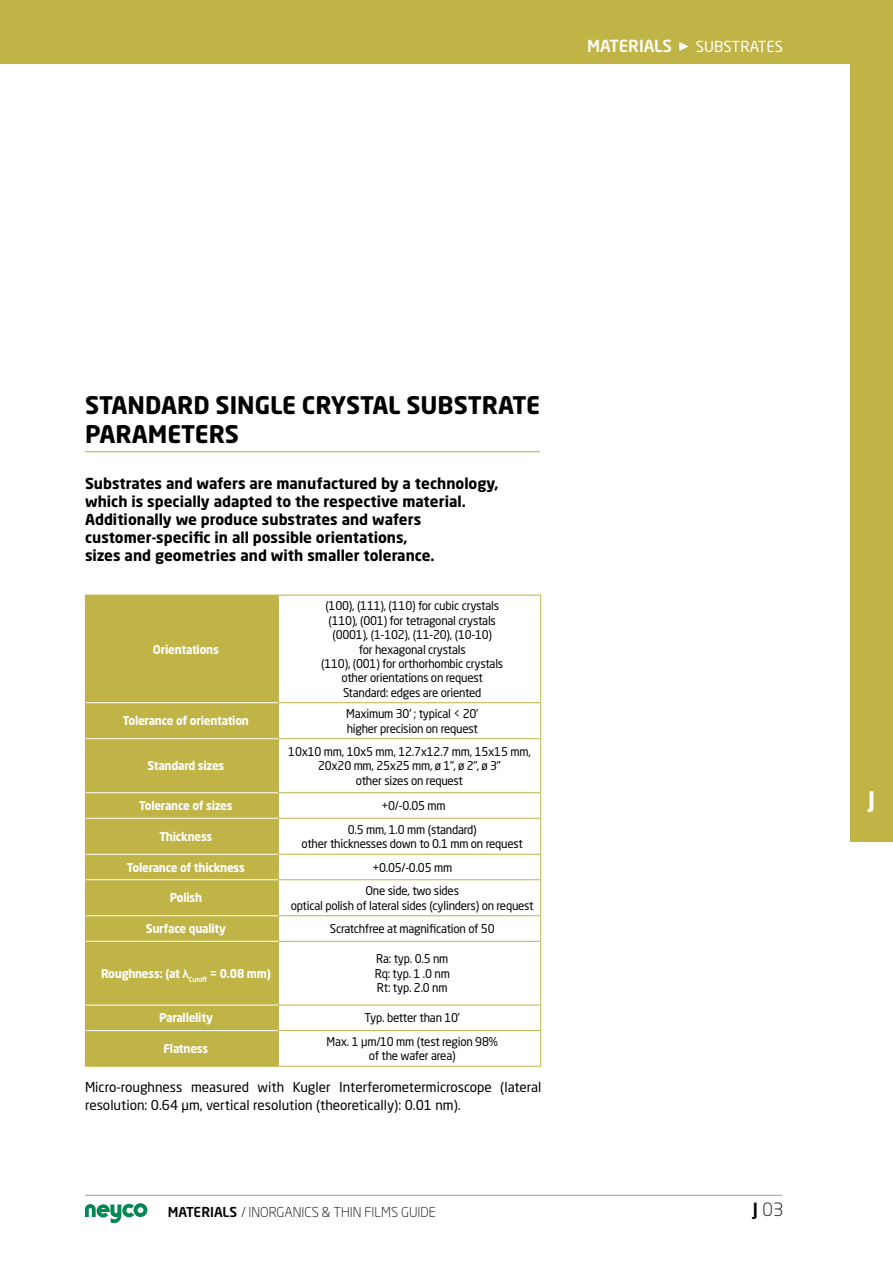
<style>
.page{position:relative;width:893px;height:1263px;background:#fff}
.page>*{position:absolute;margin:0;border:0;box-sizing:border-box;transform-origin:0 0}
.t1{font:700 24px/28.8px "Neo Sans Pro";color:#000}
.t2{font:700 22.5px "Neo Sans Pro";color:#fff}
.t3{font:300 18px "Neo Sans Pro";color:#000}
.t4{font:500 16.5px "Neo Sans Pro";letter-spacing:-.005em;color:#fff}
.t5{font:700 15px/18px "Neo Sans Pro";color:#000}
.t6{font:15px "Neo Sans Pro";color:#fff}
.t7{font:13.5px/18px "Neo Sans Pro";color:#000}
.t8{font:300 13.5px "Neo Sans Pro";color:#000}
.t9{font:12px/14.4px "Neo Sans Pro";letter-spacing:-.02em;color:#000;text-align:center;scale:.96 1}
.t10{font:700 12px "Neo Sans Pro";letter-spacing:-.02em;color:#fff;scale:.96 1}
.s1{font-family:"Arial"}
.s2{font-weight:500}
</style>
<div class="page">
<div style="left:850px;top:0;width:43px;height:842px;background:#c0b447"></div>
<div style="left:0;top:0;width:893px;height:64px;background:#c0b447"></div>
<svg style="left:679px;top:42px;width:9px;height:9px"></svg>
<hr style="left:85px;top:1195px;width:697px;height:1px;background:#9d9fa2">
<svg style="left:85px;top:1203px;width:62px;height:20px"></svg>
<hr style="left:85px;top:451px;width:455px;height:1px;background:#c0b447">
<div style="left:86px;top:596px;width:192px;height:470px;background:#c0b447"></div>
<hr style="left:85px;top:595px;width:193px;height:1px;background:#c0b447">
<hr style="left:85px;top:595px;width:1px;height:108px;background:#c0b447">
<hr style="left:278px;top:595px;width:263px;height:1px;background:#c0b447">
<hr style="left:278px;top:595px;width:1px;height:107px;background:#c0b447">
<hr style="left:540px;top:595px;width:1px;height:107px;background:#c0b447">
<hr style="left:85px;top:703px;width:1px;height:36px;background:#c0b447">
<hr style="left:278px;top:702px;width:263px;height:1px;background:#c0b447">
<hr style="left:278px;top:703px;width:1px;height:35px;background:#c0b447">
<hr style="left:540px;top:703px;width:1px;height:35px;background:#c0b447">
<hr style="left:85px;top:739px;width:1px;height:54px;background:#c0b447">
<hr style="left:278px;top:738px;width:263px;height:1px;background:#c0b447">
<hr style="left:278px;top:739px;width:1px;height:53px;background:#c0b447">
<hr style="left:540px;top:739px;width:1px;height:53px;background:#c0b447">
<svg style="left:85px;top:793px;width:1px;height:25px"></svg>
<hr style="left:278px;top:792px;width:263px;height:1px;background:#c0b447">
<svg style="left:278px;top:793px;width:1px;height:25px"></svg>
<svg style="left:540px;top:793px;width:1px;height:25px"></svg>
<hr style="left:85px;top:818px;width:1px;height:36px;background:#c0b447">
<hr style="left:278px;top:818px;width:263px;height:1px;background:#c0b447">
<hr style="left:278px;top:819px;width:1px;height:35px;background:#c0b447">
<hr style="left:540px;top:819px;width:1px;height:35px;background:#c0b447">
<svg style="left:85px;top:854px;width:1px;height:26px"></svg>
<hr style="left:278px;top:854px;width:263px;height:1px;background:#c0b447">
<svg style="left:278px;top:855px;width:1px;height:24px"></svg>
<svg style="left:540px;top:855px;width:1px;height:24px"></svg>
<hr style="left:85px;top:880px;width:1px;height:36px;background:#c0b447">
<hr style="left:278px;top:879px;width:263px;height:1px;background:#c0b447">
<hr style="left:278px;top:880px;width:1px;height:35px;background:#c0b447">
<hr style="left:540px;top:880px;width:1px;height:35px;background:#c0b447">
<svg style="left:85px;top:916px;width:1px;height:25px"></svg>
<hr style="left:278px;top:915px;width:263px;height:1px;background:#c0b447">
<svg style="left:278px;top:916px;width:1px;height:25px"></svg>
<svg style="left:540px;top:916px;width:1px;height:25px"></svg>
<hr style="left:85px;top:941px;width:1px;height:64px;background:#c0b447">
<hr style="left:278px;top:941px;width:263px;height:1px;background:#c0b447">
<hr style="left:278px;top:942px;width:1px;height:63px;background:#c0b447">
<hr style="left:540px;top:942px;width:1px;height:63px;background:#c0b447">
<svg style="left:85px;top:1005px;width:1px;height:25px"></svg>
<hr style="left:278px;top:1005px;width:263px;height:1px;background:#c0b447">
<svg style="left:278px;top:1005px;width:1px;height:25px"></svg>
<svg style="left:540px;top:1005px;width:1px;height:25px"></svg>
<hr style="left:85px;top:1030px;width:1px;height:36px;background:#c0b447">
<hr style="left:278px;top:1030px;width:263px;height:1px;background:#c0b447">
<hr style="left:278px;top:1031px;width:1px;height:35px;background:#c0b447">
<hr style="left:540px;top:1031px;width:1px;height:35px;background:#c0b447">
<hr style="left:85px;top:1066px;width:193px;height:1px;background:#c0b447">
<hr style="left:278px;top:1066px;width:263px;height:1px;background:#c0b447">
<hr style="left:86px;top:702px;width:192px;height:1px;background:#fff">
<hr style="left:86px;top:738px;width:192px;height:1px;background:#fff">
<hr style="left:86px;top:792px;width:192px;height:1px;background:#fff">
<hr style="left:86px;top:818px;width:192px;height:1px;background:#fff">
<hr style="left:86px;top:854px;width:192px;height:1px;background:#fff">
<hr style="left:86px;top:879px;width:192px;height:1px;background:#fff">
<hr style="left:86px;top:915px;width:192px;height:1px;background:#fff">
<hr style="left:86px;top:941px;width:192px;height:1px;background:#fff">
<hr style="left:86px;top:1005px;width:192px;height:1px;background:#fff">
<hr style="left:86px;top:1030px;width:192px;height:1px;background:#fff">
<h3 class="t4" style="left:587px;top:36px;width:86px">MATERIALS</h3>
<p class="t6" style="left:696px;top:37px;width:88px">SUBSTRATES</p>
<p class="t6" style="left:641px;top:37px;width:144px">Vapor pressures table</p>
<h1 class="t1" style="left:85px;top:390px;width:454px">Standard SINGLE CRYSTAL substrate parameters</h1>
<p class="t5" style="left:85px;top:474px;width:415px">Substrates and wafers are manufactured by a technology, which is specially adapted to the respective material.<br>Additionally we produce substrates and wafers customer-specific in all possible orientations,<br>sizes and geometries and with smaller tolerance.</p>
<p class="t10" style="left:153px;top:641px;width:70px">Orientations</p>
<p class="t9" style="left:321px;top:598px;width:191px">(100), (111), (110) for cubic crystals (110), (001) for tetragonal crystals (0001), (1-102), (11-20), (10-10)<br>for hexagonal crystals<br>(110), (001) for orthorhombic crystals other orientations on request Standard: edges are oriented</p>
<p class="t10" style="left:123px;top:713px;width:133px">Tolerance of orientation</p>
<p class="t9" style="left:346px;top:706px;width:139px;text-align:left">Maximum 30’ ; typical &lt; 20’ higher precision on request</p>
<p class="t10" style="left:148px;top:758px;width:82px">Standard sizes</p>
<p class="t9" style="left:288px;top:744px;width:254px">10x10 mm, 10x5 mm, 12.7x12.7 mm, 15x15 mm,<br>20x20 mm, 25x25 mm, ø 1’’, ø 2’’, ø 3’’<br>other sizes on request</p>
<p class="t10" style="left:139px;top:798px;width:99px">Tolerance of sizes</p>
<p class="t9" style="left:381px;top:798px;width:68px">+0/-0.05 mm</p>
<p class="t10" style="left:159px;top:829px;width:57px">Thickness</p>
<p class="t9" style="left:302px;top:822px;width:232px">0.5 mm, 1.0 mm (standard)<br>other thicknesses down to 0.1 mm on request</p>
<p class="t10" style="left:127px;top:859px;width:124px">Tolerance of thickness</p>
<p class="t9" style="left:372px;top:860px;width:85px">+0.05/-0.05 mm</p>
<p class="t10" style="left:170px;top:890px;width:35px">Polish</p>
<p class="t9" style="left:291px;top:883px;width:254px">One side, two sides<br>optical polish of lateral sides (cylinders) on request</p>
<p class="t10" style="left:146px;top:921px;width:85px">Surface quality</p>
<p class="t9" style="left:330px;top:921px;width:173px">Scratchfree at magnification of 50</p>
<p class="t10" style="left:101px;top:966px;width:178px">Roughness: (at <span class="s1">λ</span><sub>Cutoff</sub> = 0.08 mm)</p>
<p class="t9" style="left:375px;top:951px;width:80px;text-align:justify">Ra: typ. 0.5 nm Rq: typ. 1 .0 nm Rt: typ. 2.0 nm</p>
<p class="t10" style="left:159px;top:1010px;width:57px">Parallelity</p>
<p class="t9" style="left:364px;top:1011px;width:101px">Typ. better than 10’</p>
<p class="t10" style="left:164px;top:1041px;width:48px">Flatness</p>
<p class="t9" style="left:327px;top:1034px;width:180px">Max. 1 µm/10 mm (test region 98% of the wafer area)</p>
<p class="t7" style="left:85px;top:1078px;width:458px">Micro-roughness measured with Kugler Interferometermicroscope (lateral resolution: 0.64 µm, vertical resolution (theoretically): 0.01 nm).</p>
<p class="t8" style="left:168px;top:1203px;width:270px"><span class="s2">MATERIALS</span> / INORGANICS &amp; THI N FI LMS GUI DE</p>
<h3 class="t3" style="left:753px;top:1199px;width:32px"><span class="s2">J</span> 03</h3>
<h2 class="t2" style="left:868px;top:785px;width:8px">J</h2>
</div>
